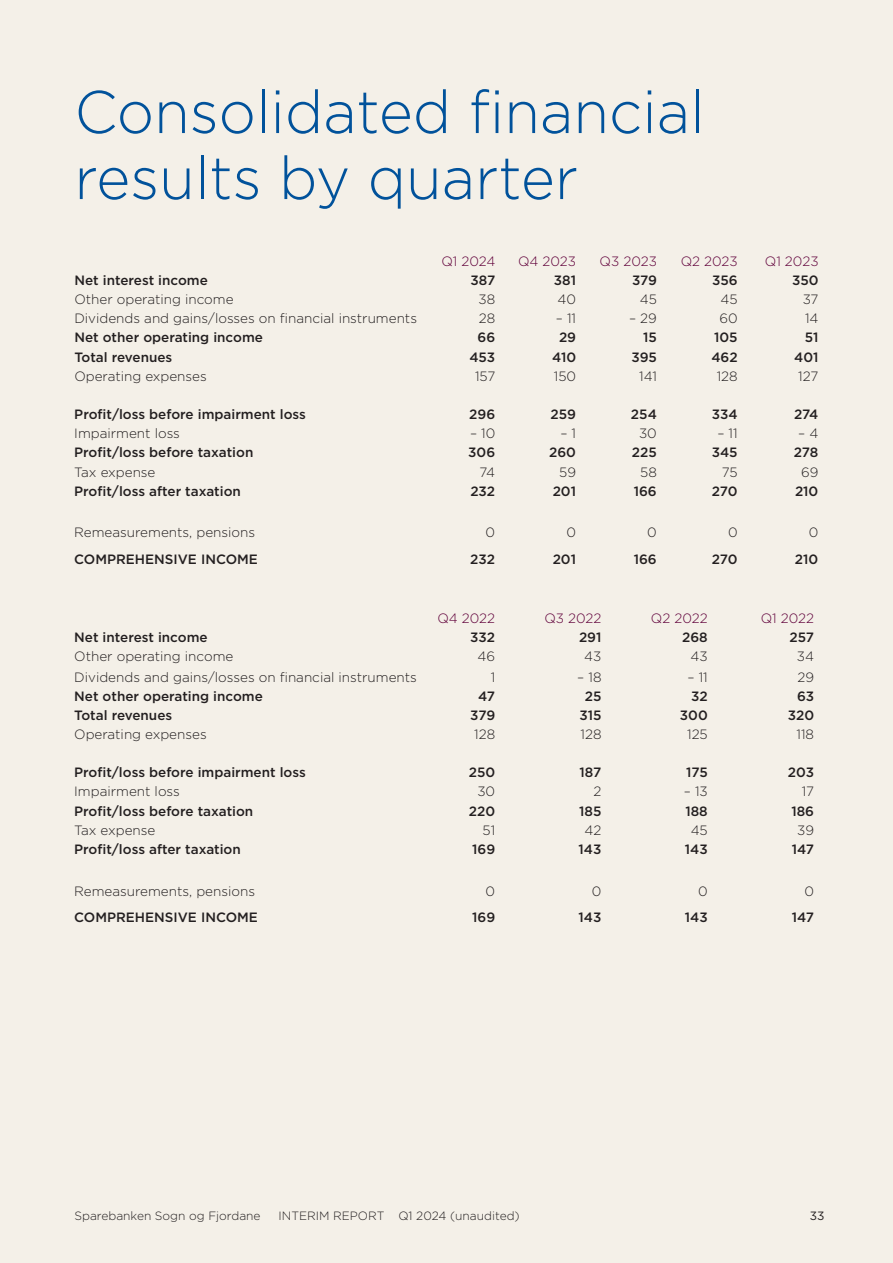
<style>
.page{position:relative;width:893px;height:1263px;background:#f4f0e8}
.page>*{position:absolute;margin:0;border:0;box-sizing:border-box;transform-origin:0 0}
.t1{font:300 60px/66px "Gotham";color:#01529b}
.t2{font:500 13.5px "Gotham";color:#231f20}
.t3{font:300 13.5px "Gotham";color:#231f20}
.t4{font:300 13.5px "Gotham";color:#60003a}
.t5{font:300 12px "Gotham";color:#231f20}
.t6{font:12px "Gotham";color:#231f20}
</style>
<div class="page">
<h1 class="t1" style="left:74px;top:77px;width:632px">Consolidated financial results by quarter</h1>
<p class="t4" style="left:441px;top:253px;width:55px">Q1 2024</p>
<p class="t4" style="left:518px;top:253px;width:60px">Q4 2023</p>
<p class="t4" style="left:600px;top:253px;width:59px">Q3 2023</p>
<p class="t4" style="left:681px;top:253px;width:59px">Q2 2023</p>
<p class="t4" style="left:765px;top:253px;width:55px">Q1 2023</p>
<p class="t2" style="left:74px;top:271px;width:135px">Net interest income</p>
<p class="t2" style="left:470px;top:271px;width:26px">387</p>
<p class="t2" style="left:554px;top:271px;width:24px">381</p>
<p class="t2" style="left:632px;top:271px;width:26px">379</p>
<p class="t2" style="left:712px;top:271px;width:27px">356</p>
<p class="t2" style="left:792px;top:271px;width:28px">350</p>
<p class="t3" style="left:74px;top:291px;width:161px">Other operating income</p>
<p class="t3" style="left:479px;top:291px;width:18px">38</p>
<p class="t3" style="left:558px;top:291px;width:20px">40</p>
<p class="t3" style="left:640px;top:291px;width:19px">45</p>
<p class="t3" style="left:721px;top:291px;width:19px">45</p>
<p class="t3" style="left:803px;top:291px;width:17px">37</p>
<p class="t3" style="left:74px;top:310px;width:344px">Dividends and gains/losses on financial instruments</p>
<p class="t3" style="left:479px;top:310px;width:18px">28</p>
<p class="t3" style="left:556px;top:310px;width:22px">– 11</p>
<p class="t3" style="left:629px;top:310px;width:29px">– 29</p>
<p class="t3" style="left:719px;top:310px;width:20px">60</p>
<p class="t3" style="left:805px;top:310px;width:15px">14</p>
<p class="t2" style="left:74px;top:329px;width:190px">Net other operating income</p>
<p class="t2" style="left:478px;top:329px;width:19px">66</p>
<p class="t2" style="left:559px;top:329px;width:19px">29</p>
<p class="t2" style="left:643px;top:329px;width:15px">15</p>
<p class="t2" style="left:714px;top:329px;width:25px">105</p>
<p class="t2" style="left:805px;top:329px;width:15px">51</p>
<p class="t2" style="left:74px;top:348px;width:100px">Total revenues</p>
<p class="t2" style="left:469px;top:348px;width:27px">453</p>
<p class="t2" style="left:552px;top:348px;width:26px">410</p>
<p class="t2" style="left:631px;top:348px;width:27px">395</p>
<p class="t2" style="left:711px;top:348px;width:28px">462</p>
<p class="t2" style="left:794px;top:348px;width:26px">401</p>
<p class="t3" style="left:74px;top:367px;width:134px">Operating expenses</p>
<p class="t3" style="left:475px;top:367px;width:22px">157</p>
<p class="t3" style="left:554px;top:367px;width:24px">150</p>
<p class="t3" style="left:639px;top:367px;width:19px">141</p>
<p class="t3" style="left:717px;top:367px;width:22px">128</p>
<p class="t3" style="left:798px;top:367px;width:22px">127</p>
<p class="t2" style="left:74px;top:405px;width:233px">Profit/loss before impairment loss</p>
<p class="t2" style="left:469px;top:405px;width:27px">296</p>
<p class="t2" style="left:551px;top:405px;width:27px">259</p>
<p class="t2" style="left:631px;top:405px;width:27px">254</p>
<p class="t2" style="left:712px;top:405px;width:27px">334</p>
<p class="t2" style="left:794px;top:405px;width:26px">274</p>
<p class="t3" style="left:74px;top:425px;width:107px">Impairment loss</p>
<p class="t3" style="left:470px;top:425px;width:27px">– 10</p>
<p class="t3" style="left:560px;top:425px;width:17px">– 1</p>
<p class="t3" style="left:639px;top:425px;width:19px">30</p>
<p class="t3" style="left:717px;top:425px;width:22px">– 11</p>
<p class="t3" style="left:798px;top:425px;width:22px">– 4</p>
<p class="t2" style="left:74px;top:444px;width:181px">Profit/loss before taxation</p>
<p class="t2" style="left:468px;top:444px;width:28px">306</p>
<p class="t2" style="left:549px;top:444px;width:28px">260</p>
<p class="t2" style="left:632px;top:444px;width:26px">225</p>
<p class="t2" style="left:712px;top:444px;width:27px">345</p>
<p class="t2" style="left:794px;top:444px;width:26px">278</p>
<p class="t3" style="left:74px;top:463px;width:83px">Tax expense</p>
<p class="t3" style="left:479px;top:463px;width:17px">74</p>
<p class="t3" style="left:559px;top:463px;width:18px">59</p>
<p class="t3" style="left:640px;top:463px;width:18px">58</p>
<p class="t3" style="left:722px;top:463px;width:17px">75</p>
<p class="t3" style="left:801px;top:463px;width:19px">69</p>
<p class="t2" style="left:74px;top:482px;width:168px">Profit/loss after taxation</p>
<p class="t2" style="left:470px;top:482px;width:26px">232</p>
<p class="t2" style="left:553px;top:482px;width:25px">201</p>
<p class="t2" style="left:634px;top:482px;width:25px">166</p>
<p class="t2" style="left:712px;top:482px;width:27px">270</p>
<p class="t2" style="left:795px;top:482px;width:25px">210</p>
<p class="t3" style="left:74px;top:524px;width:182px">Remeasurements, pensions</p>
<p class="t3" style="left:486px;top:524px;width:11px">0</p>
<p class="t3" style="left:566px;top:524px;width:11px">0</p>
<p class="t3" style="left:647px;top:524px;width:11px">0</p>
<p class="t3" style="left:728px;top:524px;width:11px">0</p>
<p class="t3" style="left:809px;top:524px;width:11px">0</p>
<p class="t2" style="left:74px;top:550px;width:185px">COMPREHENSIVE INCOME</p>
<p class="t2" style="left:470px;top:550px;width:26px">232</p>
<p class="t2" style="left:553px;top:550px;width:25px">201</p>
<p class="t2" style="left:634px;top:550px;width:25px">166</p>
<p class="t2" style="left:712px;top:550px;width:27px">270</p>
<p class="t2" style="left:795px;top:550px;width:25px">210</p>
<p class="t4" style="left:437px;top:609px;width:59px">Q4 2022</p>
<p class="t4" style="left:544px;top:609px;width:59px">Q3 2022</p>
<p class="t4" style="left:651px;top:609px;width:58px">Q2 2022</p>
<p class="t4" style="left:761px;top:609px;width:55px">Q1 2022</p>
<p class="t2" style="left:74px;top:628px;width:135px">Net interest income</p>
<p class="t2" style="left:470px;top:628px;width:26px">332</p>
<p class="t2" style="left:579px;top:628px;width:24px">291</p>
<p class="t2" style="left:682px;top:628px;width:27px">268</p>
<p class="t2" style="left:790px;top:628px;width:26px">257</p>
<p class="t3" style="left:74px;top:648px;width:161px">Other operating income</p>
<p class="t3" style="left:478px;top:648px;width:19px">46</p>
<p class="t3" style="left:584px;top:648px;width:19px">43</p>
<p class="t3" style="left:691px;top:648px;width:19px">43</p>
<p class="t3" style="left:797px;top:648px;width:19px">34</p>
<p class="t3" style="left:74px;top:668px;width:344px">Dividends and gains/losses on financial instruments</p>
<p class="t3" style="left:491px;top:668px;width:6px">1</p>
<p class="t3" style="left:577px;top:668px;width:26px">– 18</p>
<p class="t3" style="left:688px;top:668px;width:22px">– 11</p>
<p class="t3" style="left:797px;top:668px;width:18px">29</p>
<p class="t2" style="left:74px;top:687px;width:190px">Net other operating income</p>
<p class="t2" style="left:478px;top:687px;width:18px">47</p>
<p class="t2" style="left:585px;top:687px;width:18px">25</p>
<p class="t2" style="left:691px;top:687px;width:18px">32</p>
<p class="t2" style="left:797px;top:687px;width:19px">63</p>
<p class="t2" style="left:74px;top:706px;width:100px">Total revenues</p>
<p class="t2" style="left:470px;top:706px;width:26px">379</p>
<p class="t2" style="left:579px;top:706px;width:24px">315</p>
<p class="t2" style="left:680px;top:706px;width:29px">300</p>
<p class="t2" style="left:788px;top:706px;width:28px">320</p>
<p class="t3" style="left:74px;top:726px;width:134px">Operating expenses</p>
<p class="t3" style="left:474px;top:726px;width:22px">128</p>
<p class="t3" style="left:580px;top:726px;width:22px">128</p>
<p class="t3" style="left:687px;top:726px;width:22px">125</p>
<p class="t3" style="left:797px;top:726px;width:19px">118</p>
<p class="t2" style="left:74px;top:764px;width:233px">Profit/loss before impairment loss</p>
<p class="t2" style="left:469px;top:764px;width:28px">250</p>
<p class="t2" style="left:580px;top:764px;width:23px">187</p>
<p class="t2" style="left:686px;top:764px;width:23px">175</p>
<p class="t2" style="left:788px;top:764px;width:28px">203</p>
<p class="t3" style="left:74px;top:783px;width:107px">Impairment loss</p>
<p class="t3" style="left:477px;top:783px;width:19px">30</p>
<p class="t3" style="left:594px;top:783px;width:9px">2</p>
<p class="t3" style="left:684px;top:783px;width:25px">– 13</p>
<p class="t3" style="left:802px;top:783px;width:14px">17</p>
<p class="t2" style="left:74px;top:802px;width:181px">Profit/loss before taxation</p>
<p class="t2" style="left:469px;top:802px;width:28px">220</p>
<p class="t2" style="left:579px;top:802px;width:24px">185</p>
<p class="t2" style="left:685px;top:802px;width:24px">188</p>
<p class="t2" style="left:791px;top:802px;width:24px">186</p>
<p class="t3" style="left:74px;top:822px;width:83px">Tax expense</p>
<p class="t3" style="left:482px;top:822px;width:14px">51</p>
<p class="t3" style="left:585px;top:822px;width:18px">42</p>
<p class="t3" style="left:691px;top:822px;width:19px">45</p>
<p class="t3" style="left:797px;top:822px;width:18px">39</p>
<p class="t2" style="left:74px;top:840px;width:168px">Profit/loss after taxation</p>
<p class="t2" style="left:472px;top:840px;width:24px">169</p>
<p class="t2" style="left:579px;top:840px;width:24px">143</p>
<p class="t2" style="left:685px;top:840px;width:24px">143</p>
<p class="t2" style="left:792px;top:840px;width:24px">147</p>
<p class="t3" style="left:74px;top:882px;width:182px">Remeasurements, pensions</p>
<p class="t3" style="left:486px;top:882px;width:11px">0</p>
<p class="t3" style="left:592px;top:882px;width:11px">0</p>
<p class="t3" style="left:698px;top:882px;width:11px">0</p>
<p class="t3" style="left:804px;top:882px;width:11px">0</p>
<p class="t2" style="left:74px;top:908px;width:185px">COMPREHENSIVE INCOME</p>
<p class="t2" style="left:472px;top:908px;width:24px">169</p>
<p class="t2" style="left:579px;top:908px;width:24px">143</p>
<p class="t2" style="left:685px;top:908px;width:24px">143</p>
<p class="t2" style="left:792px;top:908px;width:24px">147</p>
<p class="t5" style="left:74px;top:1208px;width:188px">Sparebanken Sogn og Fjordane</p>
<p class="t5" style="left:279px;top:1208px;width:243px">INTERIM REPORT Q1 2024 (unaudited)</p>
<p class="t6" style="left:810px;top:1208px;width:16px">33</p>
</div>
